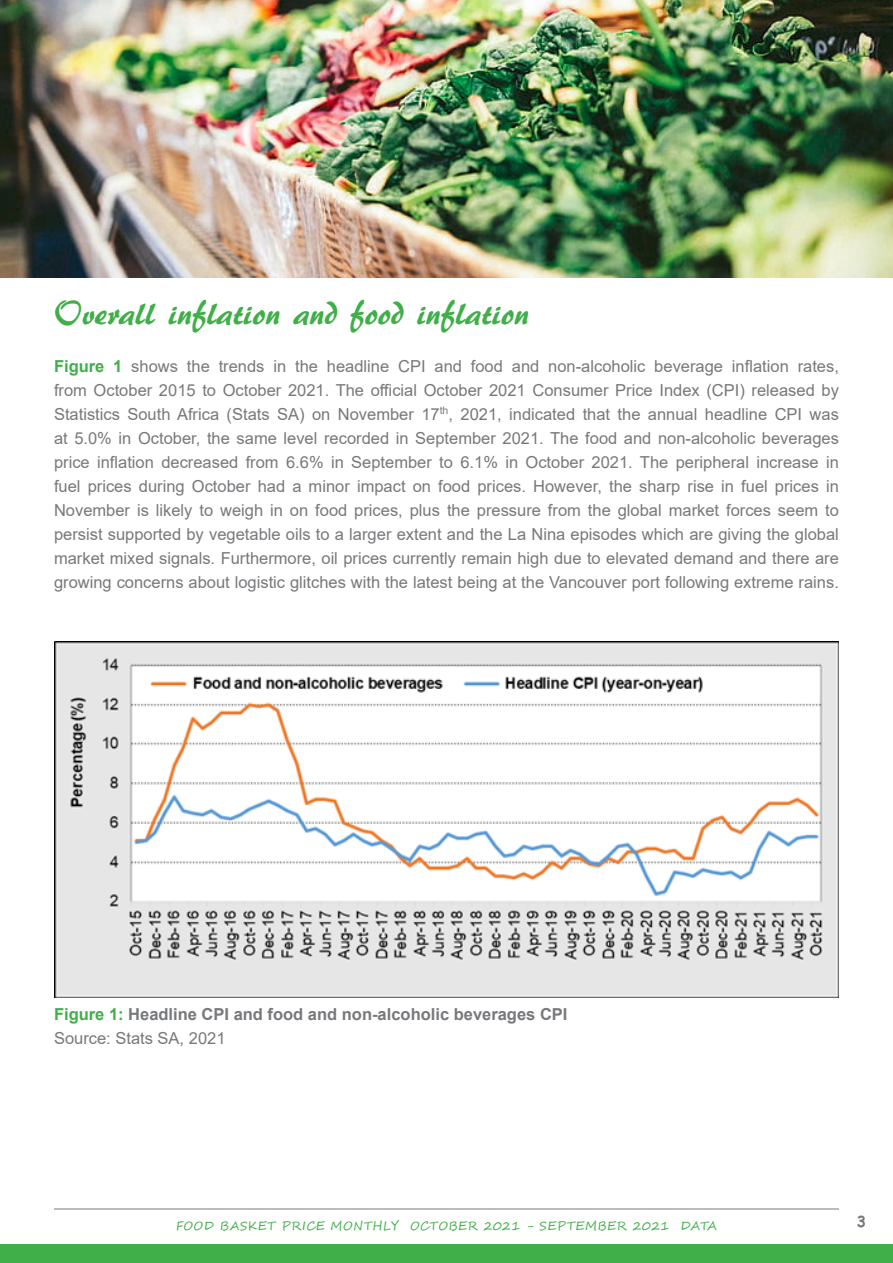
<style>
.page{position:relative;width:893px;height:1263px;background:#fff}
.page>*{position:absolute;margin:0;border:0;box-sizing:border-box;transform-origin:0 0}
.t1{font:34.5px "ARBERKLEY";color:#40ae49}
.t2{font:16.5px/24px "Arial";color:#76787b;text-align:justify}
.t3{font:700 16.5px "Arial";color:#76787b}
.t4{font:700 15px "Comic Sans MS";color:#76787b}
.t5{font:12px "Segoe Script";letter-spacing:.04em;color:#40ae49}
.s1{font-weight:700;color:#40ae49}
.s2{color:#40ae49}
</style>
<div class="page">
<hr style="left:54px;top:1208px;width:785px;height:1px;background:#76787b">
<div style="left:0;top:1244px;width:893px;height:19px;background:#40ae49"></div>
<img style="left:0;top:0;width:893px;height:278px">
<img style="left:55px;top:641px;width:784px;height:356px">
<p class="t1" style="left:54px;top:291px;width:476px">Overall inflation and food inflation</p>
<p class="t2" style="left:54px;top:354px;width:786px"><span class="s1">Figure 1</span> shows the trends in the headline CPI and food and non-alcoholic beverage inflation rates, from October 2015 to October 2021. The official October 2021 Consumer Price Index (CPI) released by Statistics South Africa (Stats SA) on November 17<sup>th</sup>, 2021, indicated that the annual headline CPI was at 5.0% in October, the same level recorded in September 2021. The food and non-alcoholic beverages price inflation decreased from 6.6% in September to 6.1% in October 2021. The peripheral increase in fuel prices during October had a minor impact on food prices. However, the sharp rise in fuel prices in November is likely to weigh in on food prices, plus the pressure from the global market forces seem to persist supported by vegetable oils to a larger extent and the La Nina episodes which are giving the global market mixed signals. Furthermore, oil prices currently remain high due to elevated demand and there are growing concerns about logistic glitches with the latest being at the Vancouver port following extreme rains.</p>
<p class="t3" style="left:54px;top:1002px;width:515px"><span class="s2">Figure 1:</span> Headline CPI and food and non-alcoholic beverages CPI</p>
<p class="t2" style="left:54px;top:1026px;width:173px">Source: Stats SA, 2021</p>
<p class="t5" style="left:176px;top:1216px;width:542px">FOOD BASKET PRICE MONTHLY OCTOBER 2021 - SEPTEMBER 2021 DATA</p>
<p class="t4" style="left:857px;top:1210px;width:11px">3</p>
</div>
